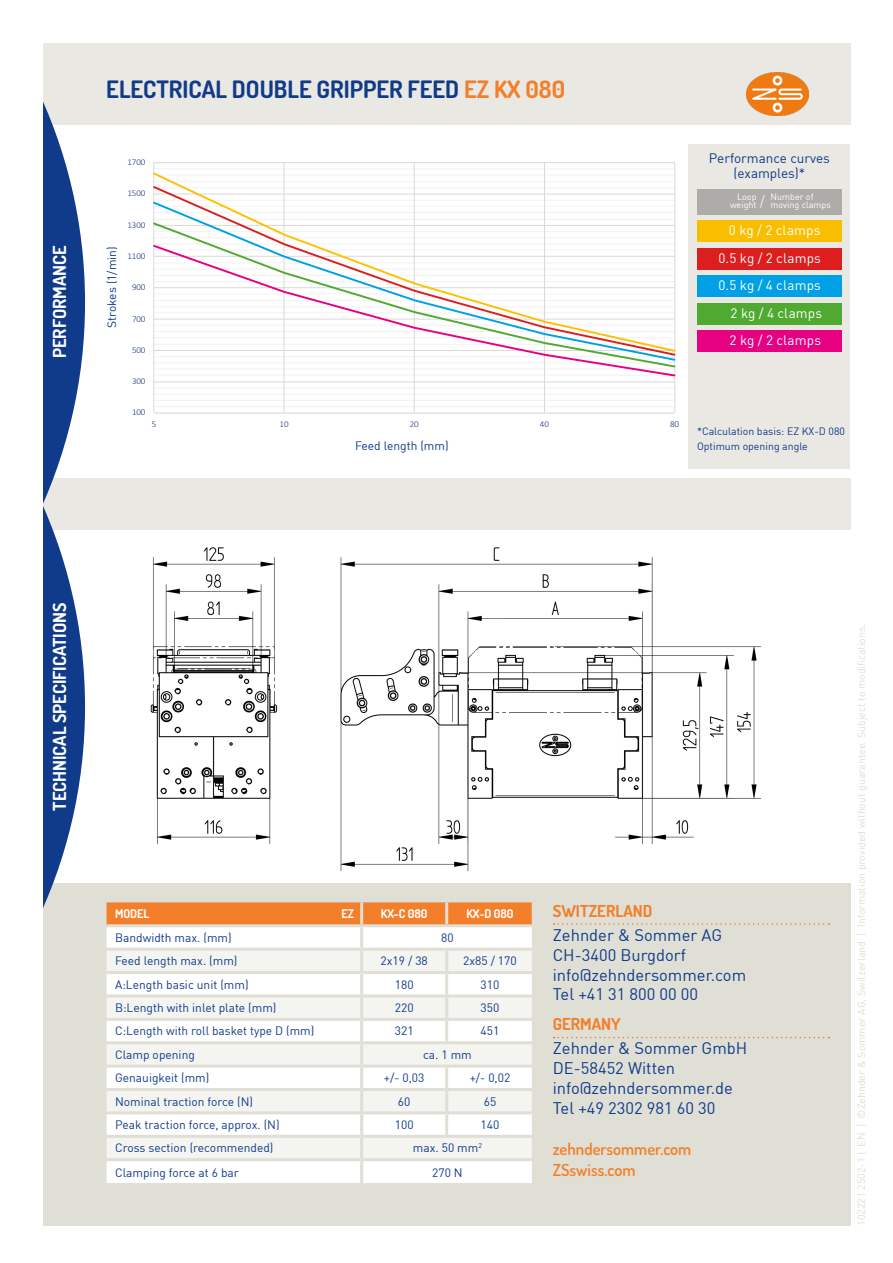
<style>
.page{position:relative;width:893px;height:1263px;background:#fff}
.page>*{position:absolute;margin:0;border:0;box-sizing:border-box;transform-origin:0 0}
.t1{font:700 24px "Dosis";color:#103b8a}
.t2{font:700 18px "Dosis";color:#fff}
.t3{font:18px "Minion Pro";color:#fff}
.t4{font:16.5px/19.8px "DIN";color:#103b8a}
.t5{font:600 16.5px/21px "Dosis";color:#f47f2a}
.t6{font:700 16.5px "Dosis";color:#f47f2a}
.t7{font:13.5px "DIN";letter-spacing:.01em;color:#fff}
.t8{font:13.5px/15px "DIN";color:#103b8a;text-align:center}
.t9{font:12px "DIN";color:#103b8a}
.t10{font:700 12px "Dosis";color:#fff}
.Lauftext{font:10.5px "DIN";color:#dfdfd5}
.ZS-Tabelle-8-bold{font:10.5px "DIN";color:#103b8a}
.t11{font:300 9px "Calibri";letter-spacing:-.005em;color:#1e3480}
.t12{font:9px "DIN";color:#fff}
.s1{color:#f47f2a}
</style>
<div class="page">
<div style="left:43px;top:43px;width:807px;height:1177px;background:#eae8e2"></div>
<img style="left:746px;top:73px;width:63px;height:42px">
<div style="left:0;top:125px;width:893px;height:353px;background:#fff"></div>
<div style="left:0;top:678px;width:850px;height:548px;background:#dfdfd5"></div>
<div style="left:0;top:530px;width:893px;height:353px;background:#fff"></div>
<svg style="left:43px;top:102px;width:42px;height:212px;fill:#103b8a"></svg>
<svg style="left:43px;top:314px;width:42px;height:594px;fill:#103b8a"></svg>
<div style="left:0;top:0;width:43px;height:1263px;background:#fff"></div>
<div style="left:689px;top:144px;width:161px;height:324px;background:#eae8e2"></div>
<svg style="left:153px;top:162px;width:523px;height:252px"></svg>
<img style="left:150px;top:547px;width:611px;height:325px">
<div style="left:697px;top:189px;width:145px;height:26px;background:#aeaca8"></div>
<svg style="left:554px;top:923px;width:275px;height:2px"></svg>
<svg style="left:554px;top:1037px;width:275px;height:1px"></svg>
<div style="left:107px;top:902px;width:425px;height:22px;background:#f47f2a"></div>
<div style="left:107px;top:927px;width:425px;height:256px;background:#fff"></div>
<svg style="left:107px;top:951px;width:425px;height:207px;background:#f8f8f6"></svg>
<hr style="left:447px;top:971px;width:85px;height:3px;background:#dfdfd5">
<hr style="left:447px;top:994px;width:85px;height:3px;background:#dfdfd5">
<hr style="left:447px;top:1018px;width:85px;height:3px;background:#dfdfd5">
<hr style="left:360px;top:902px;width:3px;height:22px;background:#dfdfd5">
<hr style="left:445px;top:902px;width:3px;height:22px;background:#dfdfd5">
<hr style="left:360px;top:927px;width:3px;height:21px;background:#dfdfd5">
<hr style="left:107px;top:948px;width:255px;height:3px;background:#dfdfd5">
<hr style="left:362px;top:948px;width:85px;height:3px;background:#dfdfd5">
<hr style="left:360px;top:951px;width:3px;height:20px;background:#dfdfd5">
<hr style="left:447px;top:948px;width:85px;height:3px;background:#dfdfd5">
<hr style="left:445px;top:951px;width:3px;height:20px;background:#dfdfd5">
<hr style="left:107px;top:971px;width:255px;height:3px;background:#dfdfd5">
<hr style="left:362px;top:971px;width:85px;height:3px;background:#dfdfd5">
<hr style="left:360px;top:974px;width:3px;height:20px;background:#dfdfd5">
<hr style="left:445px;top:974px;width:3px;height:20px;background:#dfdfd5">
<hr style="left:107px;top:994px;width:255px;height:3px;background:#dfdfd5">
<hr style="left:362px;top:994px;width:85px;height:3px;background:#dfdfd5">
<hr style="left:360px;top:997px;width:3px;height:21px;background:#dfdfd5">
<hr style="left:445px;top:997px;width:3px;height:21px;background:#dfdfd5">
<hr style="left:107px;top:1018px;width:255px;height:3px;background:#dfdfd5">
<hr style="left:362px;top:1018px;width:85px;height:3px;background:#dfdfd5">
<hr style="left:360px;top:1021px;width:3px;height:20px;background:#dfdfd5">
<hr style="left:445px;top:1021px;width:3px;height:20px;background:#dfdfd5">
<hr style="left:107px;top:1041px;width:255px;height:3px;background:#dfdfd5">
<hr style="left:362px;top:1041px;width:85px;height:3px;background:#dfdfd5">
<hr style="left:360px;top:1044px;width:3px;height:21px;background:#dfdfd5">
<hr style="left:447px;top:1041px;width:85px;height:3px;background:#dfdfd5">
<hr style="left:360px;top:1091px;width:3px;height:20px;background:#dfdfd5">
<hr style="left:445px;top:1091px;width:3px;height:20px;background:#dfdfd5">
<hr style="left:107px;top:1065px;width:255px;height:3px;background:#dfdfd5">
<hr style="left:362px;top:1065px;width:85px;height:3px;background:#dfdfd5">
<hr style="left:360px;top:1068px;width:3px;height:20px;background:#dfdfd5">
<hr style="left:447px;top:1065px;width:85px;height:3px;background:#dfdfd5">
<hr style="left:445px;top:1068px;width:3px;height:20px;background:#dfdfd5">
<hr style="left:107px;top:1088px;width:255px;height:3px;background:#dfdfd5">
<hr style="left:362px;top:1088px;width:85px;height:3px;background:#dfdfd5">
<hr style="left:447px;top:1088px;width:85px;height:3px;background:#dfdfd5">
<hr style="left:107px;top:1111px;width:255px;height:3px;background:#dfdfd5">
<hr style="left:362px;top:1111px;width:85px;height:3px;background:#dfdfd5">
<hr style="left:360px;top:1114px;width:3px;height:21px;background:#dfdfd5">
<hr style="left:447px;top:1111px;width:85px;height:3px;background:#dfdfd5">
<hr style="left:445px;top:1114px;width:3px;height:21px;background:#dfdfd5">
<hr style="left:107px;top:1135px;width:255px;height:3px;background:#dfdfd5">
<hr style="left:362px;top:1135px;width:85px;height:3px;background:#dfdfd5">
<hr style="left:360px;top:1138px;width:3px;height:20px;background:#dfdfd5">
<hr style="left:447px;top:1135px;width:85px;height:3px;background:#dfdfd5">
<hr style="left:107px;top:1158px;width:255px;height:3px;background:#dfdfd5">
<hr style="left:362px;top:1158px;width:85px;height:3px;background:#dfdfd5">
<hr style="left:360px;top:1161px;width:3px;height:22px;background:#dfdfd5">
<hr style="left:447px;top:1158px;width:85px;height:3px;background:#dfdfd5">
<div style="left:697px;top:220px;width:145px;height:22px;background:#fabe00"></div>
<div style="left:697px;top:248px;width:145px;height:21px;background:#dc1e1e"></div>
<div style="left:697px;top:303px;width:145px;height:21px;background:#50aa32"></div>
<div style="left:697px;top:330px;width:145px;height:22px;background:#e60082"></div>
<div style="left:697px;top:275px;width:145px;height:22px;background:#00a0e6"></div>
<h2 class="t2" style="left:46px;top:358px;width:114px;rotate:-90deg">PERFORMANCE</h2>
<p class="t1" style="left:106px;top:72px;width:460px">ELECTRICAL DOUBLE GRIPPER FEED <span class="s1">EZ KX 080</span></p>
<p class="t9" style="left:104px;top:328px;width:83px;rotate:-90deg">Strokes (1/min)</p>
<p class="t11" style="left:127px;top:157px;width:20px">1700</p>
<p class="t11" style="left:127px;top:188px;width:20px">1500</p>
<p class="t11" style="left:127px;top:219px;width:20px">1300</p>
<p class="t11" style="left:127px;top:250px;width:20px">1100</p>
<p class="t11" style="left:132px;top:282px;width:15px">900</p>
<p class="t11" style="left:132px;top:313px;width:15px">700</p>
<p class="t11" style="left:132px;top:344px;width:15px">500</p>
<p class="t11" style="left:132px;top:375px;width:15px">300</p>
<p class="t11" style="left:132px;top:407px;width:15px">100</p>
<p class="t11" style="left:152px;top:418px;width:6px">5</p>
<p class="t11" style="left:280px;top:418px;width:11px">10</p>
<p class="t11" style="left:410px;top:418px;width:11px">20</p>
<p class="t11" style="left:540px;top:418px;width:11px">40</p>
<p class="t11" style="left:670px;top:418px;width:11px">80</p>
<p class="t9" style="left:355px;top:438px;width:95px">Feed length (mm)</p>
<p class="t8" style="left:709px;top:150px;width:123px">Performance curves (examples)*</p>
<p class="t12" style="left:737px;top:191px;width:21px">Loop</p>
<p class="t12" style="left:730px;top:199px;width:28px">weight</p>
<p class="t12" style="left:771px;top:191px;width:44px">Number of</p>
<p class="t12" style="left:771px;top:199px;width:62px">moving clamps</p>
<h2 class="t3" style="left:760px;top:189px;width:7px">/</h2>
<p class="t7" style="left:729px;top:222px;width:93px">0 kg / 2 clamps</p>
<p class="t7" style="left:718px;top:250px;width:104px">0.5 kg / 2 clamps</p>
<p class="t7" style="left:718px;top:277px;width:104px">0.5 kg / 4 clamps</p>
<p class="t7" style="left:731px;top:305px;width:93px">2 kg / 4 clamps</p>
<p class="t7" style="left:730px;top:332px;width:93px">2 kg / 2 clamps</p>
<p class="ZS-Tabelle-8-bold" style="left:697px;top:424px;width:149px">*Calculation basis: EZ KX-D 080</p>
<p class="ZS-Tabelle-8-bold" style="left:697px;top:439px;width:112px">Optimum opening angle</p>
<h2 class="t2" style="left:46px;top:811px;width:210px;rotate:-90deg">TECHNICAL SPECIFICATIONS</h2>
<p class="t10" style="left:115px;top:905px;width:36px">MODEL</p>
<p class="t10" style="left:341px;top:905px;width:14px">EZ</p>
<p class="t10" style="left:381px;top:905px;width:48px">KX-C 080</p>
<p class="t10" style="left:466px;top:905px;width:49px">KX-D 080</p>
<p class="t9" style="left:115px;top:930px;width:118px">Bandwidth max. (mm)</p>
<p class="t9" style="left:441px;top:930px;width:14px">80</p>
<p class="t9" style="left:115px;top:953px;width:124px">Feed length max. (mm)</p>
<p class="t9" style="left:381px;top:953px;width:49px">2x19 / 38</p>
<p class="t9" style="left:463px;top:953px;width:55px">2x85 / 170</p>
<p class="t9" style="left:115px;top:977px;width:135px">A:Length basic unit (mm)</p>
<p class="t9" style="left:395px;top:977px;width:20px">180</p>
<p class="t9" style="left:481px;top:977px;width:20px">310</p>
<p class="t9" style="left:115px;top:1000px;width:163px">B:Length with inlet plate (mm)</p>
<p class="t9" style="left:395px;top:1000px;width:20px">220</p>
<p class="t9" style="left:481px;top:1000px;width:20px">350</p>
<p class="t9" style="left:115px;top:1024px;width:201px">C:Length with roll basket type D (mm)</p>
<p class="t9" style="left:395px;top:1024px;width:20px">321</p>
<p class="t9" style="left:481px;top:1024px;width:20px">451</p>
<p class="t9" style="left:115px;top:1047px;width:81px">Clamp opening</p>
<p class="t9" style="left:423px;top:1047px;width:50px">ca. 1 mm</p>
<p class="t9" style="left:115px;top:1070px;width:96px">Genauigkeit (mm)</p>
<p class="t9" style="left:384px;top:1070px;width:42px">+/- 0,03</p>
<p class="t9" style="left:470px;top:1070px;width:42px">+/- 0,02</p>
<p class="t9" style="left:115px;top:1094px;width:140px">Nominal traction force (N)</p>
<p class="t9" style="left:398px;top:1094px;width:14px">60</p>
<p class="t9" style="left:484px;top:1094px;width:14px">65</p>
<p class="t9" style="left:115px;top:1117px;width:166px">Peak traction force, approx. (N)</p>
<p class="t9" style="left:395px;top:1117px;width:20px">100</p>
<p class="t9" style="left:481px;top:1117px;width:20px">140</p>
<p class="t9" style="left:115px;top:1140px;width:160px">Cross section (recommended)</p>
<p class="t9" style="left:413px;top:1140px;width:71px">max. 50 mm<sup>2</sup></p>
<p class="t9" style="left:115px;top:1165px;width:125px">Clamping force at 6 bar</p>
<p class="t9" style="left:432px;top:1165px;width:32px">270 N</p>
<h3 class="t6" style="left:553px;top:898px;width:101px">SWITZERLAND</h3>
<h3 class="t4" style="left:553px;top:925px;width:195px">Zehnder &amp; Sommer AG<br>CH-3400 Burgdorf info@zehndersommer.com<br>Tel +41 31 800 00 00</h3>
<h3 class="t6" style="left:553px;top:1012px;width:69px">GERMANY</h3>
<h3 class="t4" style="left:553px;top:1038px;width:196px">Zehnder &amp; Sommer GmbH<br>DE-58452 Witten info@zehndersommer.de<br>Tel +49 2302 981 60 30</h3>
<h3 class="t5" style="left:553px;top:1137px;width:140px">zehndersommer.com<br>ZSswiss.com</h3>
<p class="Lauftext" style="left:855px;top:1226px;width:603px;rotate:-90deg">10222 | 2502-1 | EN | ©Zehnder &amp; Sommer AG, Switzerland | Information provided without guarantee. Subject to modifications.</p>
</div>
